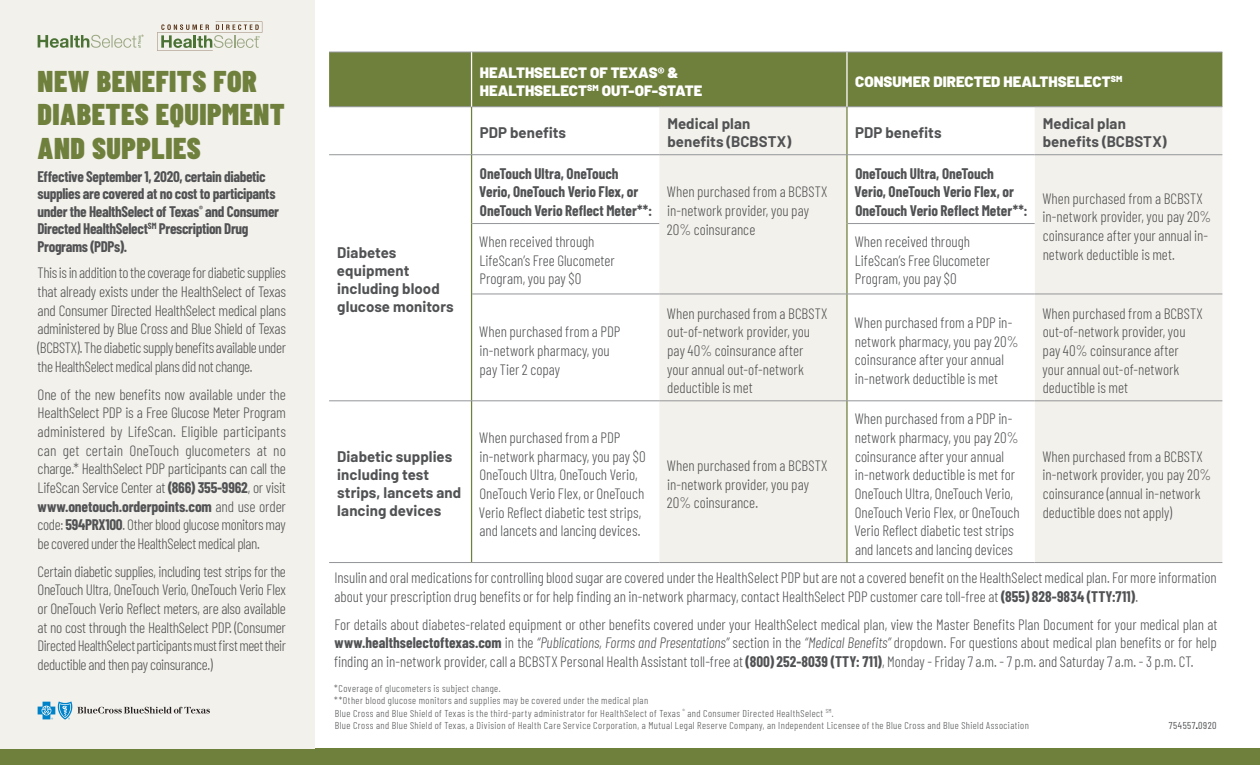
<style>
.page{position:relative;width:1260px;height:765px;background:#fff}
.page>*{position:absolute;margin:0;border:0;box-sizing:border-box;transform-origin:0 0}
.Headlines{font:900 30px/33.8px "Barlow Condensed";letter-spacing:.02em;color:#6f803d}
.Paragraph{font:300 15px/18.6px "Barlow Condensed";color:#515254}
.t1{font:700 15px/18px "Barlow";letter-spacing:.005em;color:#515254}
.SubPageHeader_-_TOC{font:700 15px/17.5px "Barlow Condensed";letter-spacing:-.02em;color:#515254}
.SubPageHeader_-_TOC-2{font:700 15px/18.6px "Barlow Condensed";color:#515254}
.t2{font:900 15px/18px "Barlow";color:#fff}
.t3{font:300 10px/12.5px "Barlow Condensed";letter-spacing:.045em;color:#515254}
.t4{font:10px "Barlow Condensed";letter-spacing:.055em;color:#515254}
.s1{font-weight:700}
.s2{font-style:italic}
.s3{font-weight:700;color:#211d1e}
</style>
<div class="page">
<div style="left:0;top:748px;width:1260px;height:17px;background:#6f803d"></div>
<div style="left:329px;top:53px;width:893px;height:54px;background:#6f803d"></div>
<svg style="left:659px;top:108px;width:563px;height:454px;background:#f3f1ec"></svg>
<svg style="left:472px;top:156px;width:563px;height:406px"></svg>
<hr style="left:329px;top:52px;width:143px;height:1px;background:#939598">
<hr style="left:472px;top:52px;width:187px;height:1px;background:#939598">
<hr style="left:659px;top:52px;width:188px;height:1px;background:#939598">
<hr style="left:847px;top:52px;width:188px;height:1px;background:#939598">
<hr style="left:1035px;top:52px;width:187px;height:1px;background:#939598">
<hr style="left:329px;top:107px;width:143px;height:1px;background:#939598">
<hr style="left:472px;top:107px;width:187px;height:1px;background:#939598">
<hr style="left:659px;top:107px;width:188px;height:1px;background:#939598">
<hr style="left:847px;top:107px;width:188px;height:1px;background:#939598">
<hr style="left:1035px;top:107px;width:187px;height:1px;background:#939598">
<hr style="left:329px;top:562px;width:143px;height:1px;background:#939598">
<hr style="left:472px;top:562px;width:187px;height:1px;background:#939598">
<hr style="left:659px;top:562px;width:188px;height:1px;background:#939598">
<hr style="left:847px;top:562px;width:188px;height:1px;background:#939598">
<hr style="left:1035px;top:562px;width:187px;height:1px;background:#939598">
<hr style="left:471px;top:107px;width:1px;height:48px;background:#6f803d">
<hr style="left:846px;top:107px;width:2px;height:48px;background:#6f803d">
<hr style="left:471px;top:155px;width:1px;height:69px;background:#6f803d">
<hr style="left:846px;top:155px;width:2px;height:69px;background:#6f803d">
<hr style="left:846px;top:224px;width:2px;height:70px;background:#6f803d">
<hr style="left:846px;top:294px;width:2px;height:107px;background:#6f803d">
<hr style="left:471px;top:224px;width:1px;height:70px;background:#6f803d">
<hr style="left:471px;top:294px;width:1px;height:107px;background:#6f803d">
<hr style="left:471px;top:401px;width:1px;height:161px;background:#6f803d">
<hr style="left:846px;top:401px;width:2px;height:161px;background:#6f803d">
<hr style="left:329px;top:155px;width:143px;height:1px;background:#939598">
<hr style="left:472px;top:155px;width:187px;height:1px;background:#939598">
<hr style="left:659px;top:155px;width:188px;height:1px;background:#939598">
<hr style="left:847px;top:155px;width:188px;height:1px;background:#939598">
<hr style="left:1035px;top:155px;width:187px;height:1px;background:#939598">
<hr style="left:471px;top:52px;width:1px;height:55px;background:#fff">
<hr style="left:846px;top:52px;width:2px;height:55px;background:#fff">
<hr style="left:472px;top:223px;width:187px;height:1px;background:#939598">
<hr style="left:848px;top:223px;width:187px;height:1px;background:#939598">
<hr style="left:472px;top:294px;width:187px;height:1px;background:#939598">
<hr style="left:659px;top:294px;width:188px;height:1px;background:#939598">
<hr style="left:847px;top:294px;width:188px;height:1px;background:#939598">
<hr style="left:1035px;top:294px;width:187px;height:1px;background:#939598">
<hr style="left:329px;top:401px;width:143px;height:1px;background:#939598">
<hr style="left:472px;top:401px;width:187px;height:1px;background:#939598">
<hr style="left:659px;top:401px;width:188px;height:1px;background:#939598">
<hr style="left:847px;top:401px;width:188px;height:1px;background:#939598">
<hr style="left:1035px;top:401px;width:187px;height:1px;background:#939598">
<div style="left:0;top:0;width:315px;height:748px;background:#f3f1eb"></div>
<svg style="left:157px;top:22px;width:105px;height:29px"></svg>
<svg style="left:38px;top:35px;width:106px;height:13px"></svg>
<svg style="left:38px;top:701px;width:172px;height:19px"></svg>
<p class="Headlines" style="left:38px;top:63px;width:249px">NEW BENEFITS FOR<br>DIABETES EQUIPMENT<br>AND SUPPLIES</p>
<p class="SubPageHeader_-_TOC" style="left:38px;top:167px;width:243px">Effective September 1, 2020, certain diabetic supplies are covered at no cost to participants under the HealthSelect of Texas<sup>®</sup> and Consumer Directed HealthSelect<sup>SM</sup> Prescription Drug Programs (PDPs).</p>
<p class="Paragraph" style="left:38px;top:262px;width:250px;text-align:justify">This is in addition to the coverage for diabetic supplies that already exists under the HealthSelect of Texas and Consumer Directed HealthSelect medical plans administered by Blue Cross and Blue Shield of Texas (BCBSTX). The diabetic supply benefits available under the HealthSelect medical plans did not change.</p>
<p class="Paragraph" style="left:38px;top:384px;width:250px;text-align:justify">One of the new benefits now available under the HealthSelect PDP is a Free Glucose Meter Program administered by LifeScan. Eligible participants can get certain OneTouch glucometers at no charge.* HealthSelect PDP participants can call the LifeScan Service Center at <span class="s1">(866) 355-9962</span>, or visit <span class="s1">www.onetouch.orderpoints.com</span> and use order code: <span class="s1">594PRX100</span>. Other blood glucose monitors may be covered under the HealthSelect medical plan.</p>
<p class="Paragraph" style="left:38px;top:561px;width:250px;text-align:justify">Certain diabetic supplies, including test strips for the OneTouch Ultra, OneTouch Verio, OneTouch Verio Flex or OneTouch Verio Reflect meters, are also available at no cost through the HealthSelect PDP. (Consumer Directed HealthSelect participants must first meet their deductible and then pay coinsurance.)</p>
<p class="t1" style="left:337px;top:244px;width:118px">Diabetes equipment including blood glucose monitors</p>
<p class="t1" style="left:337px;top:448px;width:126px">Diabetic supplies including test strips, lancets and lancing devices</p>
<p class="t2" style="left:480px;top:64px;width:224px">HEALTHSELECT OF TEXAS® &amp;<br>HEALTHSELECT<sup>SM</sup> OUT-OF-STATE</p>
<p class="t2" style="left:855px;top:73px;width:269px">CONSUMER DIRECTED HEALTHSELECT<sup>SM</sup></p>
<p class="t1" style="left:480px;top:124px;width:88px">PDP benefits</p>
<p class="t1" style="left:667px;top:115px;width:125px">Medical plan benefits (BCBSTX)</p>
<p class="t1" style="left:855px;top:124px;width:88px">PDP benefits</p>
<p class="t1" style="left:1043px;top:115px;width:125px">Medical plan benefits (BCBSTX)</p>
<p class="SubPageHeader_-_TOC-2" style="left:479px;top:163px;width:174px">OneTouch Ultra, OneTouch<br>Verio, OneTouch Verio Flex, or<br>OneTouch Verio Reflect Meter**:</p>
<p class="SubPageHeader_-_TOC-2" style="left:855px;top:163px;width:174px">OneTouch Ultra, OneTouch<br>Verio, OneTouch Verio Flex, or<br>OneTouch Verio Reflect Meter**:</p>
<p class="Paragraph" style="left:667px;top:182px;width:162px">When purchased from a BCBSTX in-network provider, you pay<br>20% coinsurance</p>
<p class="Paragraph" style="left:1042px;top:188px;width:170px">When purchased from a BCBSTX in-network provider, you pay 20% coinsurance after your annual in&shy;network deductible is met.</p>
<p class="Paragraph" style="left:479px;top:231px;width:137px">When received through<br>LifeScan’s Free Glucometer<br>Program, you pay $0</p>
<p class="Paragraph" style="left:855px;top:231px;width:137px">When received through<br>LifeScan’s Free Glucometer<br>Program, you pay $0</p>
<p class="Paragraph" style="left:479px;top:322px;width:143px">When purchased from a PDP in-network pharmacy, you pay Tier 2 copay</p>
<p class="Paragraph" style="left:667px;top:303px;width:162px">When purchased from a BCBSTX out-of-network provider, you pay 40% coinsurance after your annual out-of-network deductible is met</p>
<p class="Paragraph" style="left:855px;top:312px;width:165px">When purchased from a PDP in&shy;network pharmacy, you pay 20% coinsurance after your annual in-network deductible is met</p>
<p class="Paragraph" style="left:1042px;top:303px;width:162px">When purchased from a BCBSTX out-of-network provider, you pay 40% coinsurance after your annual out-of-network deductible is met</p>
<p class="Paragraph" style="left:479px;top:427px;width:168px">When purchased from a PDP in-network pharmacy, you pay $0<br>OneTouch Ultra, OneTouch Verio,<br>OneTouch Verio Flex, or OneTouch<br>Verio Reflect diabetic test strips, and lancets and lancing devices.</p>
<p class="Paragraph" style="left:667px;top:455px;width:162px">When purchased from a BCBSTX in-network provider, you pay<br>20% coinsurance.</p>
<p class="Paragraph" style="left:854px;top:409px;width:167px">When purchased from a PDP in&shy;network pharmacy, you pay 20% coinsurance after your annual in-network deductible is met for<br>OneTouch Ultra, OneTouch Verio,<br>OneTouch Verio Flex, or OneTouch<br>Verio Reflect diabetic test strips and lancets and lancing devices</p>
<p class="Paragraph" style="left:1042px;top:446px;width:170px">When purchased from a BCBSTX in-network provider, you pay 20% coinsurance (annual in-network deductible does not apply)</p>
<p class="Paragraph" style="left:334px;top:567px;width:884px">Insulin and oral medications for controlling blood sugar are covered under the HealthSelect PDP but are not a covered benefit on the HealthSelect medical plan. For more information about your prescription drug benefits or for help finding an in-network pharmacy, contact HealthSelect PDP customer care toll-free at <span class="s1">(855) 828-9834 (TTY:711)</span>.</p>
<p class="Paragraph" style="left:334px;top:614px;width:885px;text-align:justify">For details about diabetes-related equipment or other benefits covered under your HealthSelect medical plan, view the Master Benefits Plan Document for your medical plan at <span class="s1">www.healthselectoftexas.com</span> in the <span class="s2">“Publications, Forms and Presentations”</span> section in the <span class="s2">“Medical Benefits”</span> dropdown. For questions about medical plan benefits or for help finding an in-network provider, call a BCBSTX Personal Health Assistant toll-free at <span class="s1">(800) 252-8039 (TTY: 711)</span>, Monday - Friday 7 a.m. - 7 p.m. and Saturday 7 a.m. - 3 p.m. CT.</p>
<p class="t3" style="left:334px;top:681px;width:696px">*Coverage of glucometers is subject change.<br>**Other blood glucose monitors and supplies may be covered under the medical plan<br>Blue Cross and Blue Shield of Texas is the third-party administrator for HealthSelect of Texas <sup>®</sup> and Consumer Directed HealthSelect <sup>SM</sup>.<br>Blue Cross and Blue Shield of Texas, a Division of Health Care Service Corporation, a Mutual Legal Reserve Company, an Independent Licensee of the Blue Cross and Blue Shield Association</p>
<p class="t4" style="left:1169px;top:718px;width:49px">754557<span class="s3">.</span>0920</p>
</div>
